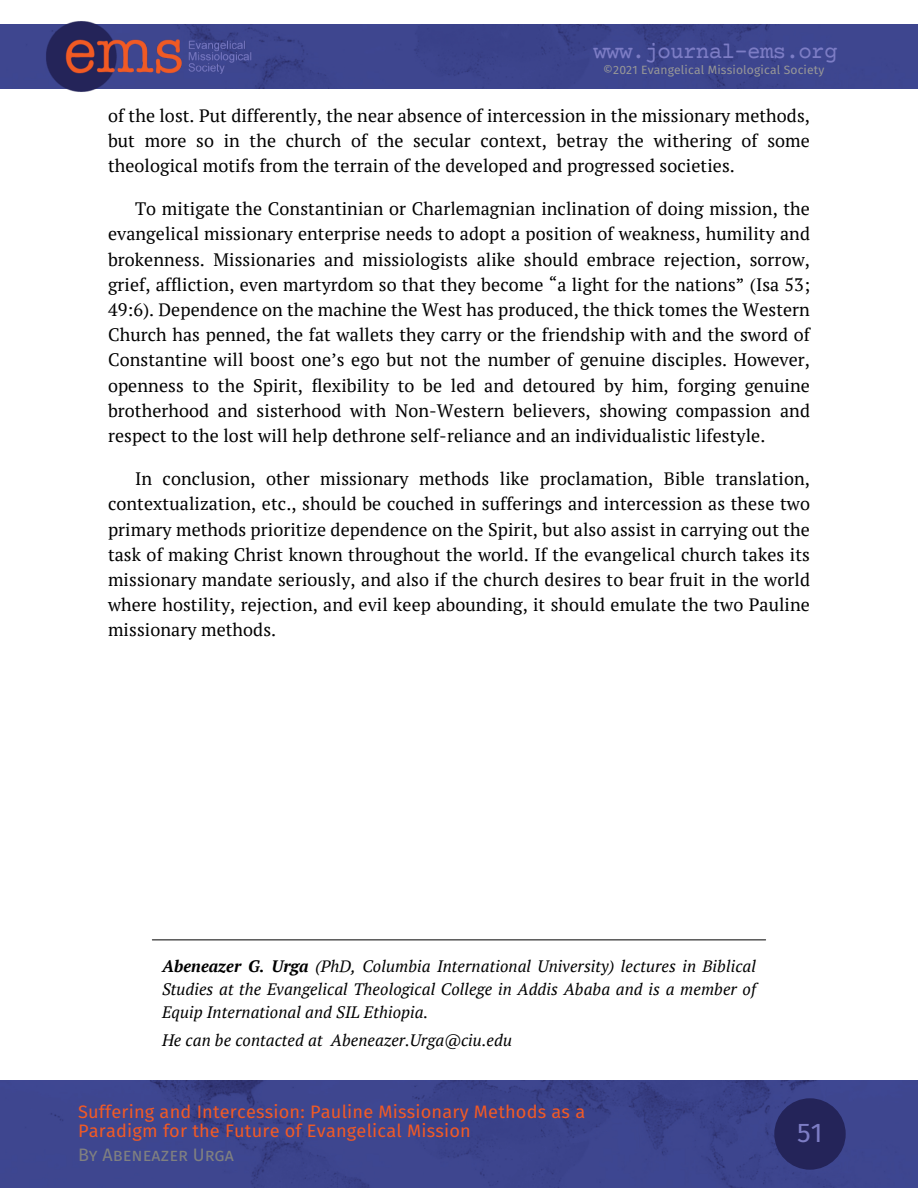
<style>
.page{position:relative;width:918px;height:1188px;background:#fff}
.page>*{position:absolute;margin:0;border:0;box-sizing:border-box;transform-origin:0 0}
.t1{font:27px "Fira Sans";color:#7d7dc5}
.t2{font:22.5px "Courier Prime";letter-spacing:-.03em;color:#7d7dc5}
.t3{font:18px/25.2px "PT Serif";letter-spacing:.005em;color:#000;text-align:justify}
.t4{font:18px/19.5px "Fira Sans";letter-spacing:.01em;color:#f15a25}
.t5{font:18px "Fira Sans";color:#808080}
.t6{font:italic 16.5px/23.1px "PT Serif";letter-spacing:.005em;color:#000;text-align:justify}
.t7{font:12px "Fira Sans";letter-spacing:.01em;color:#979797}
.s1{font-weight:700}
</style>
<div class="page">
<div style="left:0;top:24px;width:918px;height:65px;background:#3d468f"></div>
<img style="left:1px;top:1080px;width:917px;height:108px">
<div style="left:774px;top:1098px;width:72px;height:72px;background:#242459;border-radius:50%"></div>
<img style="left:45px;top:21px;width:208px;height:71px">
<hr style="left:0;top:1080px;width:1px;height:108px;background:#242459">
<hr style="left:152px;top:940px;width:614px;height:1px;background:#000">
<p class="t2" style="left:593px;top:42px;width:246px">www.journal-ems.org</p>
<p class="t7" style="left:603px;top:62px;width:223px">©2021 Evangelical Missiological Society</p>
<p class="t3" style="left:108px;top:102px;width:704px">of the lost. Put differently, the near absence of intercession in the missionary methods, but more so in the church of the secular context, betray the withering of some theological motifs from the terrain of the developed and progressed societies.</p>
<p class="t3" style="left:108px;top:196px;width:704px;text-indent:27px">To mitigate the Constantinian or Charlemagnian inclination of doing mission, the evangelical missionary enterprise needs to adopt a position of weakness, humility and brokenness. Missionaries and missiologists alike should embrace rejection, sorrow, grief, affliction, even martyrdom so that they become “a light for the nations” (Isa 53; 49:6). Dependence on the machine the West has produced, the thick tomes the Western Church has penned, the fat wallets they carry or the friendship with and the sword of Constantine will boost one’s ego but not the number of genuine disciples. However, openness to the Spirit, flexibility to be led and detoured by him, forging genuine brotherhood and sisterhood with Non-Western believers, showing compassion and respect to the lost will help dethrone self-reliance and an individualistic lifestyle.</p>
<p class="t3" style="left:108px;top:466px;width:704px;text-indent:27px">In conclusion, other missionary methods like proclamation, Bible translation, contextualization, etc., should be couched in sufferings and intercession as these two primary methods prioritize dependence on the Spirit, but also assist in carrying out the task of making Christ known throughout the world. If the evangelical church takes its missionary mandate seriously, and also if the church desires to bear fruit in the world where hostility, rejection, and evil keep abounding, it should emulate the two Pauline missionary methods.</p>
<p class="t6" style="left:162px;top:954px;width:596px"><span class="s1">Abeneazer G. Urga</span> (PhD, Columbia International University) lectures in Biblical Studies at the Evangelical Theological College in Addis Ababa and is a member of Equip International and SIL Ethiopia.</p>
<p class="t6" style="left:162px;top:1028px;width:351px">He can be contacted at Abeneazer.Urga@ciu.edu</p>
<p class="t4" style="left:78px;top:1102px;width:509px">Suffering and Intercession: Pauline Missionary Methods as a<br>Paradigm for the Future of Evangelical Mission</p>
<p class="t5" style="left:78px;top:1144px;width:157px">By Abeneazer Urga</p>
<h1 class="t1" style="left:797px;top:1117px;width:27px">51</h1>
</div>
